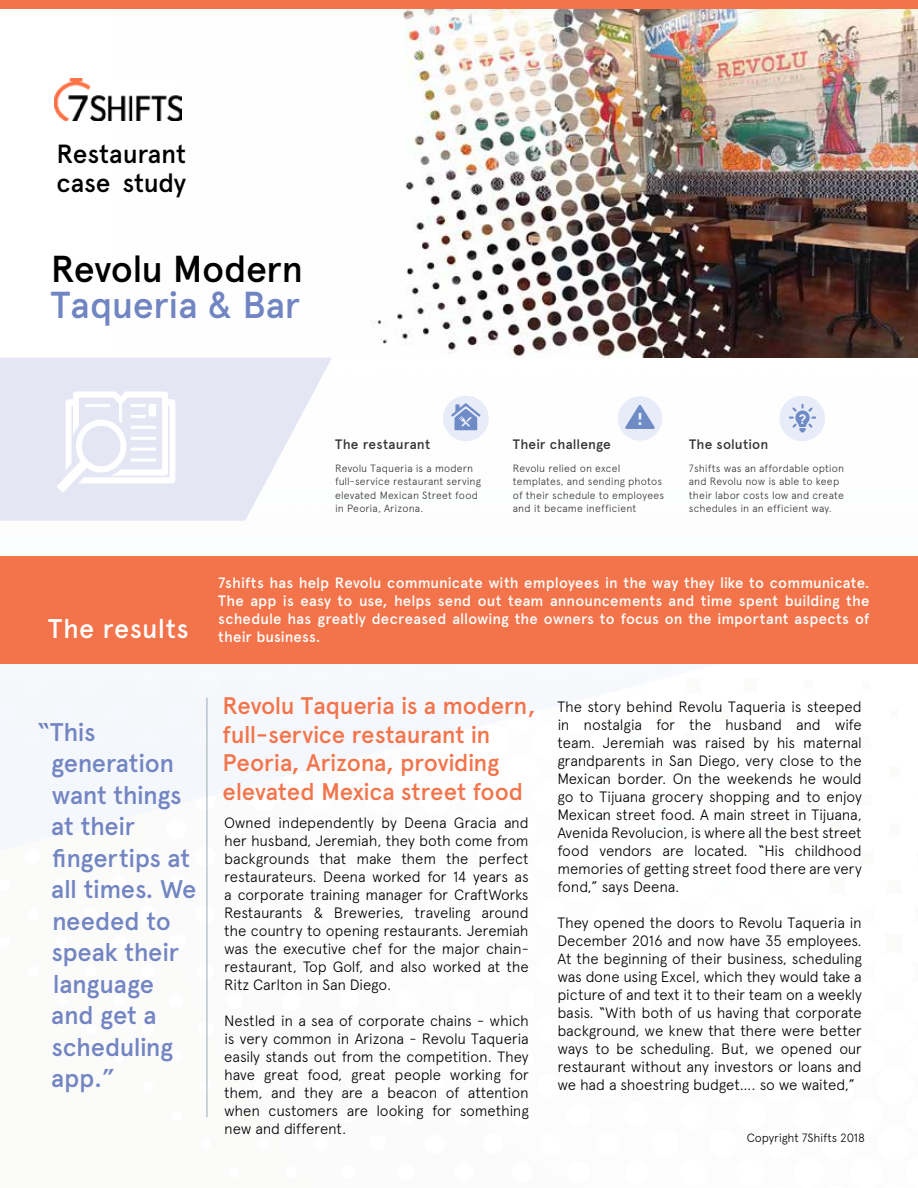
<style>
.page{position:relative;width:918px;height:1188px;background:#fff}
.page>*{position:absolute;margin:0;border:0;box-sizing:border-box;transform-origin:0 0}
.t1{font:500 37.5px "Apercu";letter-spacing:-.02em;color:#000}
.t2{font:500 37.5px "Apercu";letter-spacing:-.005em;color:#7185c2}
.t3{font:500 27px "Apercu";letter-spacing:.015em;color:#fff}
.t4{font:500 26.25px/28.5px "Apercu";letter-spacing:-.005em;color:#000}
.t5{font:500 25.5px/31.5px "Apercu";letter-spacing:-.02em;color:#7285c2}
.t6{font:500 24px/28.5px "Apercu";letter-spacing:-.015em;color:#f3744a}
.t7{font:300 15px/18px "Apercu";letter-spacing:-.015em;color:#000;text-align:justify}
.t8{font:500 15px/18px "Apercu";letter-spacing:.005em;color:#fff;text-align:justify}
.t9{font:500 13.65px "Apercu";letter-spacing:.015em;color:#343433}
.t10{font:300 12px "Apercu";letter-spacing:-.01em;color:#000}
.t11{font:300 10.5px/13.5px "Apercu";letter-spacing:.01em;color:#343433}
</style>
<div class="page">
<img style="left:111px;top:8px;width:807px;height:295px">
<svg style="left:0;top:303px;width:918px;height:546px"></svg>
<svg style="left:0;top:358px;width:332px;height:163px;fill:#e4e6f4"></svg>
<div style="left:443px;top:396px;width:46px;height:45px;background:#e8ecf9;border-radius:23px"></div>
<svg style="left:451px;top:403px;width:29px;height:27px"></svg>
<div style="left:618px;top:396px;width:44px;height:45px;background:#e8ecf9;border-radius:22px"></div>
<svg style="left:625px;top:405px;width:30px;height:24px"></svg>
<div style="left:779px;top:396px;width:46px;height:45px;background:#e8ecf9;border-radius:23px"></div>
<svg style="left:789px;top:404px;width:27px;height:28px"></svg>
<img style="left:54px;top:78px;width:127px;height:43px">
<div style="left:0;top:0;width:918px;height:8px;background:#f3744a"></div>
<hr style="left:206px;top:698px;width:2px;height:419px;background:#79909c">
<div style="left:0;top:557px;width:918px;height:107px;background:#f3744a"></div>
<svg style="left:56px;top:391px;width:119px;height:102px"></svg>
<h3 class="t4" style="left:57px;top:140px;width:131px">Restaurant case study</h3>
<h1 class="t1" style="left:51px;top:246px;width:254px">Revolu Modern</h1>
<h1 class="t2" style="left:51px;top:282px;width:251px">Taqueria &amp; Bar</h1>
<p class="t9" style="left:335px;top:436px;width:97px">The restaurant</p>
<p class="t9" style="left:689px;top:436px;width:81px">The solution</p>
<p class="t11" style="left:335px;top:461px;width:147px">Revolu Taqueria is a modern full-service restaurant serving elevated Mexican Street food in Peoria, Arizona.</p>
<p class="t11" style="left:513px;top:461px;width:153px">Revolu relied on excel templates, and sending photos of their schedule to employees and it became inefficient</p>
<p class="t11" style="left:689px;top:461px;width:157px">7shifts was an affordable option and Revolu now is able to keep their labor costs low and create schedules in an efficient way.</p>
<p class="t9" style="left:513px;top:436px;width:100px">Their challenge</p>
<h2 class="t3" style="left:48px;top:612px;width:142px">The results</h2>
<h3 class="t5" style="left:51px;top:716px;width:147px;text-indent:-14px">“This generation want things at their fingertips at all times. We needed to speak their language and get a scheduling app.”</h3>
<p class="t8" style="left:218px;top:574px;width:653px">7shifts has help Revolu communicate with employees in the way they like to communicate.<br>The app is easy to use, helps send out team announcements and time spent building the schedule has greatly decreased allowing the owners to focus on the important aspects of their business.</p>
<h3 class="t6" style="left:223px;top:692px;width:315px">Revolu Taqueria is a modern, full-service restaurant in<br>Peoria, Arizona, providing elevated Mexica street food</h3>
<p class="t7" style="left:224px;top:814px;width:306px">Owned independently by Deena Gracia and her husband, Jeremiah, they both come from backgrounds that make them the perfect restaurateurs. Deena worked for 14 years as a corporate training manager for CraftWorks Restaurants &amp; Breweries, traveling around the country to opening restaurants. Jeremiah was the executive chef for the major chain&shy;restaurant, Top Golf, and also worked at the Ritz Carlton in San Diego.</p>
<p class="t7" style="left:224px;top:1012px;width:306px">Nestled in a sea of corporate chains - which is very common in Arizona - Revolu Taqueria easily stands out from the competition. They have great food, great people working for them, and they are a beacon of attention when customers are looking for something new and different.</p>
<p class="t7" style="left:557px;top:697px;width:306px">The story behind Revolu Taqueria is steeped in nostalgia for the husband and wife team. Jeremiah was raised by his maternal grandparents in San Diego, very close to the Mexican border. On the weekends he would go to Tijuana grocery shopping and to enjoy Mexican street food. A main street in Tijuana, Avenida Revolucion, is where all the best street food vendors are located. “His childhood memories of getting street food there are very fond,” says Deena.</p>
<p class="t7" style="left:557px;top:913px;width:306px">They opened the doors to Revolu Taqueria in December 2016 and now have 35 employees.<br>At the beginning of their business, scheduling was done using Excel, which they would take a picture of and text it to their team on a weekly basis. “With both of us having that corporate background, we knew that there were better ways to be scheduling. But, we opened our restaurant without any investors or loans and we had a shoestring budget…. so we waited,”</p>
<p class="t10" style="left:747px;top:1131px;width:120px">Copyright 7Shifts 2018</p>
</div>
